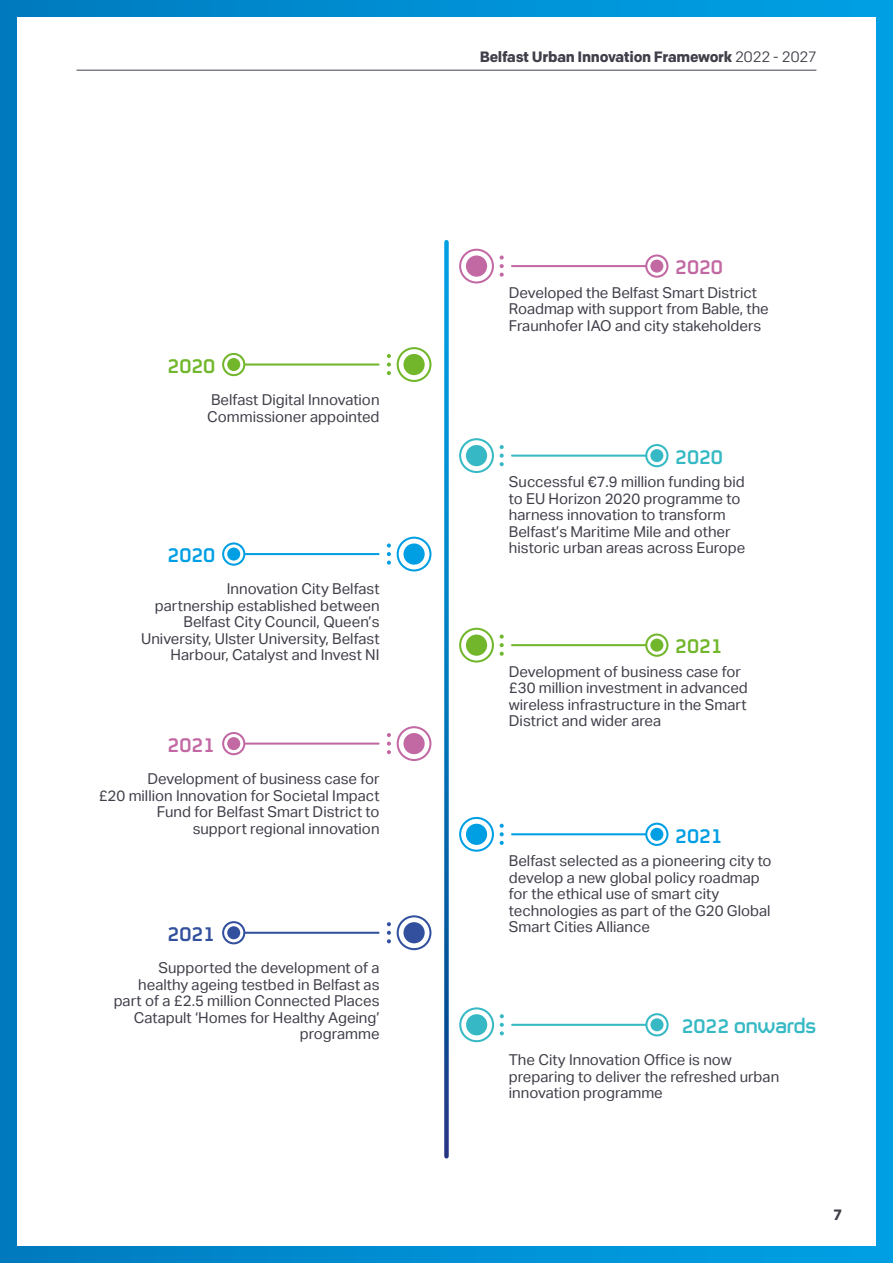
<style>
.page{position:relative;width:893px;height:1263px;background:#fff}
.page>*{position:absolute;margin:0;border:0;box-sizing:border-box;transform-origin:0 0}
.t1{font:500 22.05px "FS Sinclair";letter-spacing:-.04em;color:#36b9c4}
.t2{font:500 22.05px "FS Sinclair";letter-spacing:-.04em;color:#71b62b}
.t3{font:500 22.05px "FS Sinclair";letter-spacing:-.04em;color:#009fe3}
.t4{font:500 22.05px "FS Sinclair";letter-spacing:-.04em;color:#c269a4}
.t5{font:500 22.05px "FS Sinclair";color:#32509e}
.t6{font:15px/16.5px "Aktiv Grotesk";color:#403f4a}
.t7{font:700 15px "Colfax";letter-spacing:-.02em;color:#403f4a}
.s1{font-weight:400}
</style>
<div class="page">
<div style="left:0;top:0;width:893px;height:1263px;background:linear-gradient(to right,#007bc0,#00a1e6)"></div>
<div style="left:17px;top:17px;width:859px;height:1229px;background:#fff"></div>
<hr style="left:77px;top:70px;width:739px;height:1px;background:#403f4a">
<svg style="left:444px;top:242px;width:5px;height:914px;background:#1c81c0"></svg>
<svg style="left:397px;top:347px;width:34px;height:35px"></svg>
<div style="left:403px;top:354px;width:22px;height:21px;background:#71b62b;border-radius:50%"></div>
<svg style="left:387px;top:354px;width:4px;height:21px"></svg>
<svg style="left:222px;top:353px;width:158px;height:23px"></svg>
<svg style="left:459px;top:817px;width:35px;height:35px"></svg>
<div style="left:466px;top:824px;width:21px;height:21px;background:#009fe3;border-radius:50%"></div>
<svg style="left:500px;top:824px;width:4px;height:21px"></svg>
<svg style="left:511px;top:823px;width:157px;height:23px"></svg>
<div style="left:227px;top:358px;width:13px;height:13px;background:#71b62b;border-radius:50%"></div>
<svg style="left:397px;top:537px;width:34px;height:34px"></svg>
<div style="left:403px;top:543px;width:22px;height:22px;background:#009fe3;border-radius:50%"></div>
<svg style="left:387px;top:543px;width:4px;height:22px"></svg>
<svg style="left:222px;top:542px;width:158px;height:24px"></svg>
<div style="left:227px;top:547px;width:13px;height:14px;background:#009fe3;border-radius:50%"></div>
<svg style="left:397px;top:726px;width:34px;height:35px"></svg>
<div style="left:403px;top:733px;width:22px;height:21px;background:#c269a4;border-radius:50%"></div>
<svg style="left:387px;top:733px;width:4px;height:21px"></svg>
<svg style="left:222px;top:732px;width:158px;height:23px"></svg>
<div style="left:227px;top:737px;width:13px;height:13px;background:#c269a4;border-radius:50%"></div>
<svg style="left:397px;top:915px;width:34px;height:35px"></svg>
<div style="left:403px;top:922px;width:22px;height:21px;background:#32509e;border-radius:50%"></div>
<svg style="left:387px;top:922px;width:4px;height:21px"></svg>
<svg style="left:222px;top:921px;width:158px;height:23px"></svg>
<div style="left:227px;top:926px;width:13px;height:13px;background:#32509e;border-radius:50%"></div>
<svg style="left:459px;top:1007px;width:35px;height:35px"></svg>
<div style="left:466px;top:1014px;width:21px;height:21px;background:#36b9c4;border-radius:50%"></div>
<svg style="left:500px;top:1014px;width:4px;height:21px"></svg>
<svg style="left:511px;top:1013px;width:158px;height:23px"></svg>
<div style="left:650px;top:1018px;width:13px;height:13px;background:#36b9c4;border-radius:50%"></div>
<svg style="left:459px;top:249px;width:35px;height:34px"></svg>
<div style="left:466px;top:255px;width:21px;height:22px;background:#c269a4;border-radius:50%"></div>
<svg style="left:500px;top:255px;width:4px;height:22px"></svg>
<svg style="left:511px;top:254px;width:157px;height:24px"></svg>
<div style="left:650px;top:260px;width:13px;height:13px;background:#c269a4;border-radius:50%"></div>
<svg style="left:459px;top:438px;width:35px;height:35px"></svg>
<div style="left:466px;top:445px;width:21px;height:21px;background:#36b9c4;border-radius:50%"></div>
<svg style="left:500px;top:445px;width:4px;height:21px"></svg>
<svg style="left:511px;top:444px;width:157px;height:23px"></svg>
<div style="left:650px;top:449px;width:13px;height:13px;background:#36b9c4;border-radius:50%"></div>
<svg style="left:459px;top:628px;width:35px;height:34px"></svg>
<div style="left:466px;top:634px;width:21px;height:22px;background:#71b62b;border-radius:50%"></div>
<svg style="left:500px;top:634px;width:4px;height:22px"></svg>
<svg style="left:511px;top:633px;width:157px;height:24px"></svg>
<div style="left:650px;top:639px;width:13px;height:13px;background:#71b62b;border-radius:50%"></div>
<div style="left:650px;top:828px;width:13px;height:13px;background:#009fe3;border-radius:50%"></div>
<h1 class="t2" style="left:167px;top:348px;width:50px">2020</h1>
<p class="t6" style="left:207px;top:392px;width:174px">Belfast Digital Innovation<br>Commissioner appointed</p>
<h1 class="t3" style="left:167px;top:538px;width:50px">2020</h1>
<p class="t6" style="left:141px;top:581px;width:240px;text-align:right">Innovation City Belfast<br>partnership established between<br>Belfast City Council, Queen’s<br>University, Ulster University, Belfast<br>Harbour, Catalyst and Invest NI</p>
<h1 class="t4" style="left:167px;top:727px;width:50px">2021</h1>
<p class="t6" style="left:99px;top:771px;width:282px;text-align:right">Development of business case for<br>£20 million Innovation for Societal Impact Fund for Belfast Smart District to<br>support regional innovation</p>
<h1 class="t5" style="left:167px;top:916px;width:50px">2021</h1>
<p class="t6" style="left:114px;top:960px;width:267px;text-align:right">Supported the development of a healthy ageing testbed in Belfast as part of a £2.5 million Connected Places<br>Catapult ‘Homes for Healthy Ageing’ programme</p>
<p class="t7" style="left:480px;top:48px;width:338px">Belfast Urban Innovation Framework <span class="s1">2022 - 2027</span></p>
<h1 class="t4" style="left:675px;top:250px;width:50px">2020</h1>
<p class="t6" style="left:509px;top:284px;width:261px">Developed the Belfast Smart District<br>Roadmap with support from Bable, the<br>Fraunhofer IAO and city stakeholders</p>
<h1 class="t1" style="left:675px;top:439px;width:50px">2020</h1>
<p class="t6" style="left:509px;top:474px;width:238px">Successful €7.9 million funding bid to EU Horizon 2020 programme to harness innovation to transform Belfast’s Maritime Mile and other historic urban areas across Europe</p>
<h1 class="t2" style="left:675px;top:629px;width:50px">2021</h1>
<p class="t6" style="left:509px;top:663px;width:240px">Development of business case for £30 million investment in advanced wireless infrastructure in the Smart<br>District and wider area</p>
<h1 class="t3" style="left:675px;top:818px;width:50px">2021</h1>
<p class="t6" style="left:509px;top:853px;width:264px">Belfast selected as a pioneering city to develop a new global policy roadmap for the ethical use of smart city technologies as part of the G20 Global Smart Cities Alliance</p>
<h1 class="t1" style="left:681px;top:1008px;width:137px">2022 onwards</h1>
<p class="t6" style="left:509px;top:1052px;width:272px">The City Innovation Office is now preparing to deliver the refreshed urban innovation programme</p>
<p class="t7" style="left:833px;top:1206px;width:10px">7</p>
</div>
